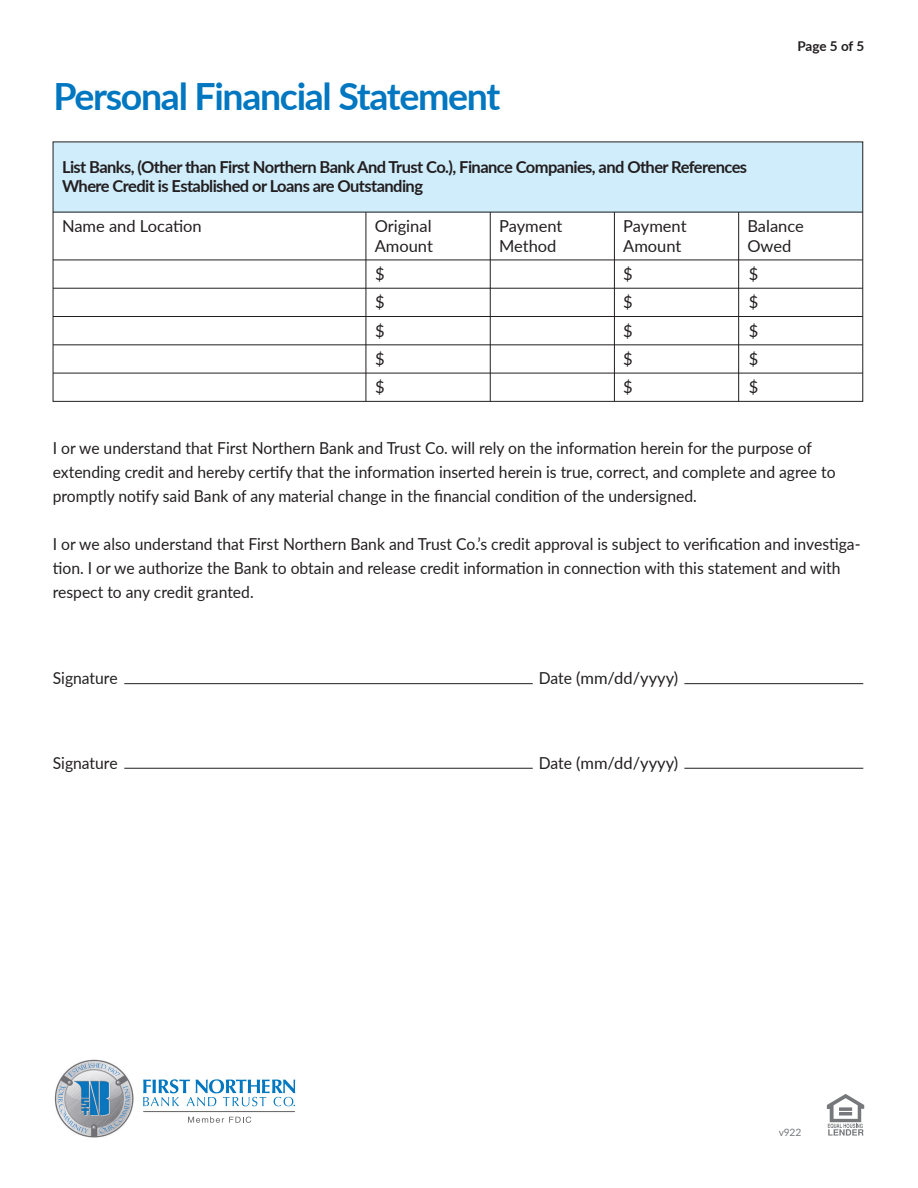
<style>
.page{position:relative;width:918px;height:1188px;background:#fff}
.page>*{position:absolute;margin:0;border:0;box-sizing:border-box;transform-origin:0 0}
.t1{font:700 37.5px "Lato";letter-spacing:-.035em;color:#0077c0}
.t2{font:16.5px/24px "Lato";color:#231f20;scale:.95 1}
.t3{font:700 16.5px/19.5px "Lato";letter-spacing:-.035em;color:#231f20}
.t4{font:16.5px/19.5px "Lato";color:#231f20}
.t5{font:700 13.5px "Lato";letter-spacing:-.01em;color:#231f20}
.t6{font:10.2px "Lato";color:#76787b}
</style>
<div class="page">
<div style="left:53px;top:142px;width:810px;height:70px;background:#cfedfb"></div>
<hr style="left:124px;top:768px;width:409px;height:1px;background:#231f20">
<hr style="left:684px;top:768px;width:179px;height:1px;background:#231f20">
<hr style="left:124px;top:683px;width:409px;height:1px;background:#231f20">
<hr style="left:684px;top:683px;width:179px;height:1px;background:#231f20">
<div style="left:53px;top:142px;width:810px;height:260px;border:1px solid #231f20"></div>
<hr style="left:366px;top:212px;width:1px;height:189px;background:#231f20">
<hr style="left:490px;top:212px;width:1px;height:189px;background:#231f20">
<hr style="left:614px;top:212px;width:1px;height:189px;background:#231f20">
<hr style="left:738px;top:212px;width:1px;height:189px;background:#231f20">
<hr style="left:53px;top:212px;width:810px;height:1px;background:#231f20">
<hr style="left:53px;top:260px;width:810px;height:1px;background:#231f20">
<hr style="left:53px;top:288px;width:810px;height:1px;background:#231f20">
<hr style="left:53px;top:316px;width:810px;height:1px;background:#231f20">
<hr style="left:53px;top:344px;width:810px;height:1px;background:#231f20">
<hr style="left:53px;top:373px;width:810px;height:1px;background:#231f20">
<svg style="left:827px;top:1094px;width:37px;height:42px"></svg>
<svg style="left:839px;top:1107px;width:13px;height:4px"></svg>
<svg style="left:839px;top:1112px;width:13px;height:4px"></svg>
<hr style="left:143px;top:1111px;width:152px;height:1px;background:#676767">
<svg style="left:143px;top:1079px;width:152px;height:27px"></svg>
<img style="left:54px;top:1059px;width:80px;height:79px">
<svg style="left:188px;top:1117px;width:63px;height:6px"></svg>
<h1 class="t1" style="left:53px;top:69px;width:449px">Personal Financial Statement</h1>
<p class="t5" style="left:797px;top:36px;width:68px">Page 5 of 5</p>
<h3 class="t3" style="left:62px;top:156px;width:687px">List Banks, (Other than First Northern Bank And Trust Co.), Finance Companies, and Other References<br>Where Credit is Established or Loans are Outstanding</h3>
<p class="t4" style="left:62px;top:216px;width:141px">Name and Location</p>
<p class="t4" style="left:375px;top:216px;width:60px">Original<br>Amount</p>
<p class="t4" style="left:499px;top:216px;width:65px">Payment<br>Method</p>
<p class="t4" style="left:623px;top:216px;width:65px">Payment<br>Amount</p>
<p class="t4" style="left:747px;top:216px;width:58px">Balance<br>Owed</p>
<p class="t4" style="left:375px;top:263px;width:11px">$</p>
<p class="t4" style="left:623px;top:263px;width:11px">$</p>
<p class="t4" style="left:749px;top:263px;width:11px">$</p>
<p class="t4" style="left:375px;top:292px;width:11px">$</p>
<p class="t4" style="left:623px;top:292px;width:11px">$</p>
<p class="t4" style="left:749px;top:292px;width:11px">$</p>
<p class="t4" style="left:375px;top:320px;width:11px">$</p>
<p class="t4" style="left:623px;top:320px;width:11px">$</p>
<p class="t4" style="left:749px;top:320px;width:11px">$</p>
<p class="t4" style="left:375px;top:349px;width:11px">$</p>
<p class="t4" style="left:623px;top:349px;width:11px">$</p>
<p class="t4" style="left:749px;top:349px;width:11px">$</p>
<p class="t4" style="left:375px;top:377px;width:11px">$</p>
<p class="t4" style="left:623px;top:377px;width:11px">$</p>
<p class="t4" style="left:749px;top:377px;width:11px">$</p>
<p class="t2" style="left:53px;top:435px;width:825px">I or we understand that First Northern Bank and Trust Co. will rely on the information herein for the purpose of extending credit and hereby certify that the information inserted herein is true, correct, and complete and agree to promptly notify said Bank of any material change in the financial condition of the undersigned.</p>
<p class="t2" style="left:53px;top:531px;width:852px">I or we also understand that First Northern Bank and Trust Co.’s credit approval is subject to verification and investiga&shy;tion. I or we authorize the Bank to obtain and release credit information in connection with this statement and with respect to any credit granted.</p>
<p class="t2" style="left:53px;top:665px;width:70px">Signature</p>
<p class="t2" style="left:539px;top:665px;width:148px">Date (mm/dd/yyyy)</p>
<p class="t2" style="left:53px;top:750px;width:70px">Signature</p>
<p class="t2" style="left:539px;top:750px;width:148px">Date (mm/dd/yyyy)</p>
<p class="t6" style="left:779px;top:1125px;width:24px">v922</p>
</div>
